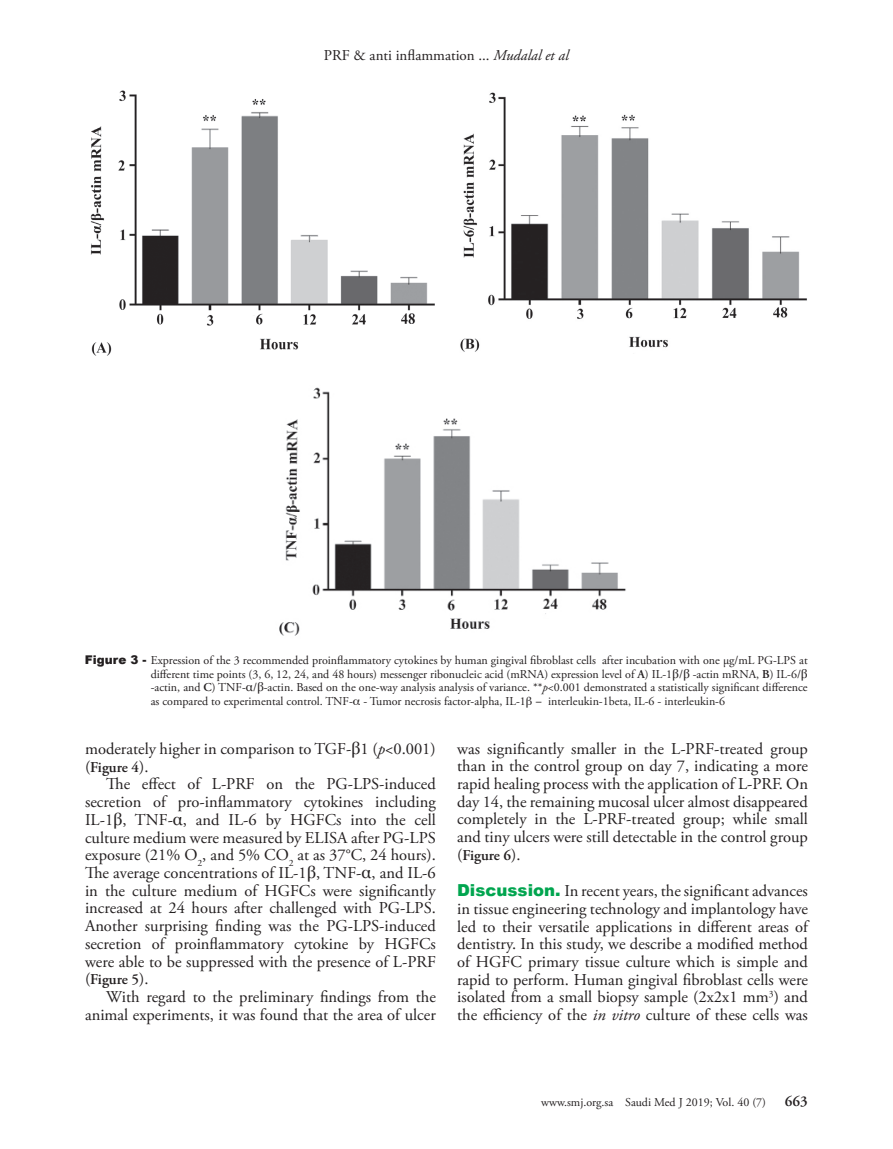
<style>
.page{position:relative;width:893px;height:1149px;background:#fff}
.page>*{position:absolute;margin:0;border:0;box-sizing:border-box;transform-origin:0 0}
.t1{font:16.5px/17.7px "Adobe Garamond Pro";color:#231f20;text-align:justify}
.t2{font:15px "Adobe Garamond Pro";color:#231f20}
.t3{font:600 15px "Adobe Garamond Pro";color:#231f20}
.t4{font:12px/13.5px "Adobe Garamond Pro";color:#231f20;text-align:justify}
.s1{font-style:italic}
.s2{font-family:"Arial";font-weight:900}
.s3{font-weight:600}
.s4{font-family:"Georgia"}
.s5{font-weight:400;font-size:16.5px}
.s6{font-family:"Arial";font-weight:900;color:#00a54f}
</style>
<div class="page">
<img style="left:90px;top:90px;width:345px;height:266px">
<img style="left:460px;top:92px;width:347px;height:260px">
<img style="left:279px;top:387px;width:347px;height:249px">
<p class="t2" style="left:324px;top:46px;width:246px">PRF &amp; anti inflammation ... <span class="s1">Mudalal et al</span></p>
<p class="t4" style="left:151px;top:654px;width:658px;text-indent:-66px"><span class="s2">Figure 3 -</span> Expression of the 3 recommended proinflammatory cytokines by human gingival fibroblast cells after incubation with one µg/mL PG-LPS at different time points (3, 6, 12, 24, and 48 hours) messenger ribonucleic acid (mRNA) expression level of <span class="s3">A</span>) IL-1<span class="s4">β</span>/<span class="s4">β</span> -actin mRNA, <span class="s3">B</span>) IL-6/<span class="s4">β </span>-actin, and <span class="s3">C</span>) TNF-<span class="s4">α</span>/<span class="s4">β</span>-actin. Based on the one-way analysis analysis of variance. **<span class="s1">p</span>&lt;0.001 demonstrated a statistically significant difference as compared to experimental control. TNF- - Tumor necrosis factor-alpha, IL-1</p>
<p class="t4" style="left:548px;top:694px;width:178px">interleukin-1beta, IL-6 - interleukin-6</p>
<p class="t1" style="left:85px;top:740px;width:352px">moderately higher in comparison to TGF-<span class="s4">β</span>1 (<span class="s1">p</span>&lt;0.001)</p>
<p class="t3" style="left:85px;top:758px;width:65px"><span class="s5">(</span>Figure 4<span class="s5">).</span></p>
<p class="t1" style="left:85px;top:775px;width:352px;text-indent:21px">The effect of L-PRF on the PG-LPS-induced secretion of pro-inflammatory cytokines including IL-1<span class="s4">β</span>, TNF-<span class="s4">α</span>, and IL-6 by HGFCs into the cell culture medium were measured by ELISA after PG-LPS exposure (21% O<sub>2</sub>, and 5% CO<sub>2</sub> at as 37°C, 24 hours).<br>The average concentrations of IL-1<span class="s4">β</span>, TNF-<span class="s4">α</span>, and IL-6 in the culture medium of HGFCs were significantly increased at 24 hours after challenged with PG-LPS.<br>Another surprising finding was the PG-LPS-induced secretion of proinflammatory cytokine by HGFCs were able to be suppressed with the presence of L-PRF</p>
<p class="t3" style="left:85px;top:970px;width:65px"><span class="s5">(</span>Figure 5<span class="s5">).</span></p>
<p class="t1" style="left:85px;top:988px;width:352px;text-align:right">With regard to the preliminary findings from the animal experiments, it was found that the area of ulcer</p>
<p class="t1" style="left:457px;top:739px;width:352px">was significantly smaller in the L-PRF-treated group than in the control group on day 7, indicating a more rapid healing process with the application of L-PRF. On day 14, the remaining mucosal ulcer almost disappeared completely in the L-PRF-treated group; while small and tiny ulcers were still detectable in the control group</p>
<p class="t3" style="left:457px;top:846px;width:65px"><span class="s5">(</span>Figure 6<span class="s5">).</span></p>
<p class="t1" style="left:457px;top:882px;width:352px"><span class="s6">Discussion.</span> In recent years, the significant advances in tissue engineering technology and implantology have led to their versatile applications in different areas of dentistry. In this study, we describe a modified method of HGFC primary tissue culture which is simple and rapid to perform. Human gingival fibroblast cells were isolated from a small biopsy sample (2x2x1 mm<sup>3</sup>) and the efficiency of the <span class="s1">in vitro</span> culture of these cells was</p>
<p class="t4" style="left:541px;top:1095px;width:226px">www.smj.org.sa Saudi Med J 2019; Vol. 40 (7)</p>
<p class="t3" style="left:785px;top:1092px;width:24px">663</p>
</div>
